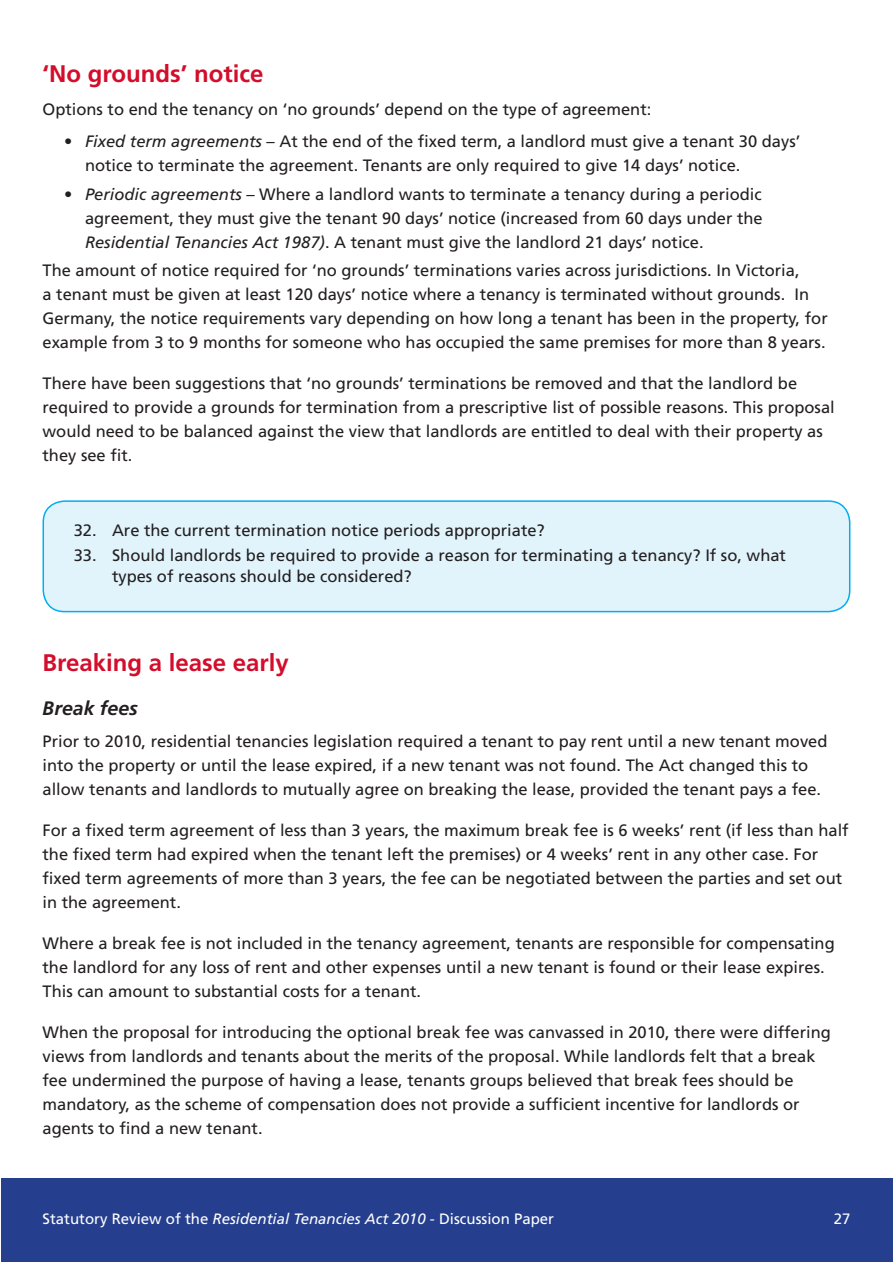
<style>
.page{position:relative;width:893px;height:1263px;background:#fff}
.page>*{position:absolute;margin:0;border:0;box-sizing:border-box;transform-origin:0 0}
.MS_Sub_Head_1{font:700 24px "Frutiger";color:#d30d2b}
.MS_Sub_Head_2{font:italic 700 19.5px "Frutiger";color:#231f20}
.MS_Body{font:16.5px/24px "Frutiger";color:#231f20}
.t1{font:15px "Frutiger";color:#fff}
.s1{font-style:italic}
</style>
<div class="page">
<div style="left:1px;top:1179px;width:891px;height:83px;background:#253f8e"></div>
<div style="left:43px;top:501px;width:807px;height:111px;background:#e1f4fc;border-radius:21px"></div>
<div style="left:43px;top:500px;width:807px;height:112px;border:2px solid #00aeef;border-radius:21px"></div>
<p class="MS_Sub_Head_1" style="left:43px;top:60px;width:222px">‘No grounds’ notice</p>
<p class="MS_Body" style="left:43px;top:97px;width:610px">Options to end the tenancy on ‘no grounds’ depend on the type of agreement:</p>
<p class="MS_Body" style="left:85px;top:130px;width:717px;text-indent:-21px"><span class="s1">• Fixed term agreements</span> – At the end of the fixed term, a landlord must give a tenant 30 days’ notice to terminate the agreement. Tenants are only required to give 14 days’ notice.</p>
<p class="MS_Body" style="left:85px;top:182px;width:679px;text-align:justify;text-indent:-21px"><span class="s1">• Periodic agreements</span> – Where a landlord wants to terminate a tenancy during a periodic agreement, they must give the tenant 90 days’ notice (increased from 60 days under the <span class="s1">Residential Tenancies Act 1987)</span>. A tenant must give the landlord 21 days’ notice.</p>
<p class="MS_Body" style="left:43px;top:258px;width:787px">The amount of notice required for ‘no grounds’ terminations varies across jurisdictions. In Victoria,<br>a tenant must be given at least 120 days’ notice where a tenancy is terminated without grounds. In Germany, the notice requirements vary depending on how long a tenant has been in the property, for example from 3 to 9 months for someone who has occupied the same premises for more than 8 years.</p>
<p class="MS_Body" style="left:43px;top:371px;width:794px">There have been suggestions that ‘no grounds’ terminations be removed and that the landlord be required to provide a grounds for termination from a prescriptive list of possible reasons. This proposal would need to be balanced against the view that landlords are entitled to deal with their property as they see fit.</p>
<p class="MS_Body" style="left:74px;top:518px;width:473px">32. Are the current termination notice periods appropriate?</p>
<p class="MS_Body" style="left:112px;top:545px;width:675px;line-height:21px;text-indent:-38px">33. Should landlords be required to provide a reason for terminating a tenancy? If so, what types of reasons should be considered?</p>
<p class="MS_Sub_Head_1" style="left:43px;top:648px;width:248px">Breaking a lease early</p>
<p class="MS_Sub_Head_2" style="left:43px;top:696px;width:97px">Break fees</p>
<p class="MS_Body" style="left:43px;top:729px;width:786px">Prior to 2010, residential tenancies legislation required a tenant to pay rent until a new tenant moved into the property or until the lease expired, if a new tenant was not found. The Act changed this to allow tenants and landlords to mutually agree on breaking the lease, provided the tenant pays a fee.</p>
<p class="MS_Body" style="left:43px;top:818px;width:808px">For a fixed term agreement of less than 3 years, the maximum break fee is 6 weeks’ rent (if less than half the fixed term had expired when the tenant left the premises) or 4 weeks’ rent in any other case. For fixed term agreements of more than 3 years, the fee can be negotiated between the parties and set out in the agreement.</p>
<p class="MS_Body" style="left:43px;top:931px;width:794px">Where a break fee is not included in the tenancy agreement, tenants are responsible for compensating the landlord for any loss of rent and other expenses until a new tenant is found or their lease expires.<br>This can amount to substantial costs for a tenant.</p>
<p class="MS_Body" style="left:43px;top:1020px;width:790px">When the proposal for introducing the optional break fee was canvassed in 2010, there were differing views from landlords and tenants about the merits of the proposal. While landlords felt that a break fee undermined the purpose of having a lease, tenants groups believed that break fees should be mandatory, as the scheme of compensation does not provide a sufficient incentive for landlords or agents to find a new tenant.</p>
<p class="t1" style="left:43px;top:1210px;width:513px">Statutory Review of the <span class="s1">Residential Tenancies Act 2010</span> - Discussion Paper</p>
<p class="t1" style="left:834px;top:1210px;width:18px">27</p>
</div>
